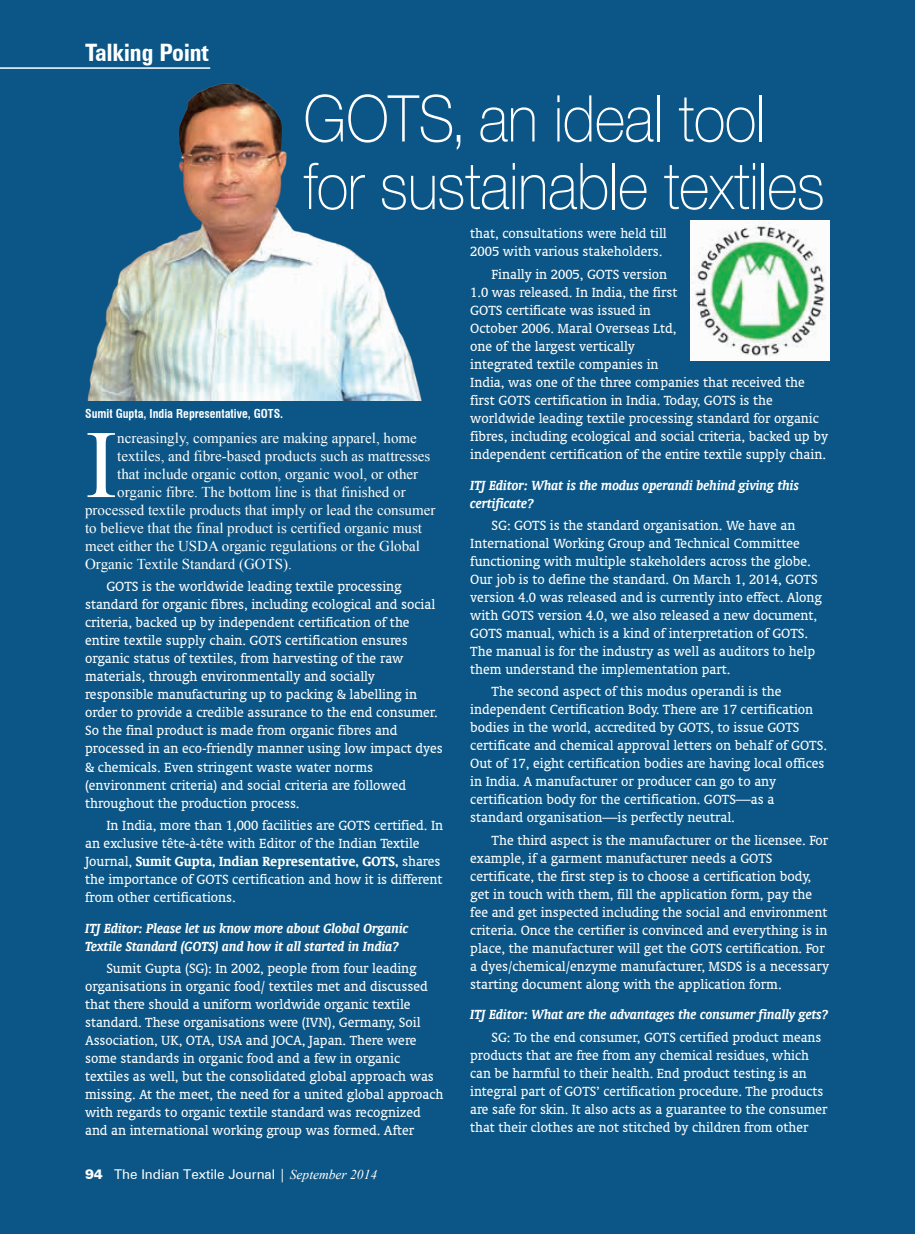
<style>
.page{position:relative;width:915px;height:1234px;background:#fff}
.page>*{position:absolute;margin:0;border:0;box-sizing:border-box;transform-origin:0 0}
.Drop_Caps{font:96.6px "Times New Roman";color:#fff}
.Heading{font:64.5px "Heavenetica 3 Thin SH";color:#fff;scale:.9 1}
.t1{font:700 condensed 24px "Zurich BT";color:#fff}
.Body_Text{font:15px/18px "Oranda BT";color:#fff}
.Drop_Caps-2{font:15px "Times New Roman";color:#fff}
.Sub_Point{font:italic 700 15px/18px "Oranda BT";color:#fff}
.t2{font:13.5px "Zurich BT";color:#fff}
.Photo_Caption{font:700 condensed 12px "Swiss 721 BT";color:#fff}
.s1{font-weight:700}
.s2{font-weight:900}
.s3{font-family:"Myriad Pro"}
.s4{font-family:"Times New Roman";font-style:italic}
</style>
<div class="page">
<div style="left:0;top:0;width:914px;height:1233px;background:#0b5686"></div>
<hr style="left:0;top:67px;width:210px;height:2px;background:#fff">
<img style="left:84px;top:77px;width:339px;height:323px">
<img style="left:690px;top:221px;width:139px;height:139px">
<h3 class="t1" style="left:85px;top:38px;width:125px">Talking Point</h3>
<p class="Heading" style="left:303px;top:77px;width:514px">GOTS, an ideal tool</p>
<p class="Heading" style="left:303px;top:144px;width:580px">for sustainable textiles</p>
<p class="Photo_Caption" style="left:85px;top:406px;width:199px">Sumit Gupta, India Representative, GOTS.</p>
<p class="Drop_Caps" style="left:85px;top:399px;width:34px">I</p>
<p class="Drop_Caps-2" style="left:117px;top:428px;width:301px">ncreasingly, companies are making apparel, home</p>
<p class="Drop_Caps-2" style="left:117px;top:446px;width:314px">textiles, and fibre-based products such as mattresses</p>
<p class="Drop_Caps-2" style="left:117px;top:464px;width:302px">that include organic cotton, organic wool, or other</p>
<p class="Drop_Caps-2" style="left:117px;top:482px;width:290px">organic fibre. The bottom line is that finished or</p>
<p class="Drop_Caps-2" style="left:85px;top:500px;width:351px">processed textile products that imply or lead the consumer</p>
<p class="Drop_Caps-2" style="left:85px;top:518px;width:338px">to believe that the final product is certified organic must</p>
<p class="Drop_Caps-2" style="left:85px;top:536px;width:336px">meet either the USDA organic regulations or the Global</p>
<p class="Drop_Caps-2" style="left:85px;top:554px;width:208px">Organic Textile Standard (GOTS).</p>
<p class="Body_Text" style="left:85px;top:577px;width:359px;text-indent:21px">GOTS is the worldwide leading textile processing standard for organic fibres, including ecological and social criteria, backed up by independent certification of the entire textile supply chain. GOTS certification ensures organic status of textiles, from harvesting of the raw materials, through environmentally and socially responsible manufacturing up to packing &amp; labelling in order to provide a credible assurance to the end consumer.<br>So the final product is made from organic fibres and processed in an eco-friendly manner using low impact dyes &amp; chemicals. Even stringent waste water norms (environment criteria) and social criteria are followed throughout the production process.</p>
<p class="Body_Text" style="left:85px;top:815px;width:359px;text-indent:21px">In India, more than 1,000 facilities are GOTS certified. In an exclusive tête-à-tête with Editor of the Indian Textile Journal, <span class="s1">Sumit Gupta, Indian Representative, GOTS,</span> shares the importance of GOTS certification and how it is different from other certifications.</p>
<p class="Sub_Point" style="left:85px;top:918px;width:325px">ITJ Editor: Please let us know more about Global Organic<br>Textile Standard (GOTS) and how it all started in India?</p>
<p class="Body_Text" style="left:85px;top:958px;width:360px;text-indent:21px">Sumit Gupta (SG): In 2002, people from four leading organisations in organic food/ textiles met and discussed that there should a uniform worldwide organic textile standard. These organisations were (IVN), Germany, Soil Association, UK, OTA, USA and JOCA, Japan. There were some standards in organic food and a few in organic textiles as well, but the consolidated global approach was missing. At the meet, the need for a united global approach with regards to organic textile standard was recognized and an international working group was formed. After</p>
<p class="t2" style="left:85px;top:1165px;width:293px"><span class="s2">94</span> The Indian Textile Journal <span class="s3">|</span> <span class="s4">September 2014</span></p>
<p class="Body_Text" style="left:470px;top:224px;width:198px">that, consultations were held till<br>2005 with various stakeholders.</p>
<p class="Body_Text" style="left:470px;top:265px;width:359px;text-indent:21px">Finally in 2005, GOTS version<br>1.0 was released. In India, the first<br>GOTS certificate was issued in<br>October 2006. Maral Overseas Ltd,<br>one of the largest vertically<br>integrated textile companies in<br>India, was one of the three companies that received the first GOTS certification in India. Today, GOTS is the worldwide leading textile processing standard for organic fibres, including ecological and social criteria, backed up by independent certification of the entire textile supply chain.</p>
<p class="Sub_Point" style="left:470px;top:475px;width:330px">ITJ Editor: What is the modus operandi behind giving this certificate?</p>
<p class="Body_Text" style="left:470px;top:516px;width:353px;text-indent:21px">SG: GOTS is the standard organisation. We have an International Working Group and Technical Committee functioning with multiple stakeholders across the globe.<br>Our job is to define the standard. On March 1, 2014, GOTS version 4.0 was released and is currently into effect. Along with GOTS version 4.0, we also released a new document, GOTS manual, which is a kind of interpretation of GOTS.<br>The manual is for the industry as well as auditors to help them understand the implementation part.</p>
<p class="Body_Text" style="left:470px;top:682px;width:358px;text-indent:21px">The second aspect of this modus operandi is the independent Certification Body. There are 17 certification bodies in the world, accredited by GOTS, to issue GOTS certificate and chemical approval letters on behalf of GOTS.<br>Out of 17, eight certification bodies are having local offices in India. A manufacturer or producer can go to any certification body for the certification. GOTS—as a standard organisation—is perfectly neutral.</p>
<p class="Body_Text" style="left:470px;top:830px;width:360px;text-indent:21px">The third aspect is the manufacturer or the licensee. For example, if a garment manufacturer needs a GOTS certificate, the first step is to choose a certification body, get in touch with them, fill the application form, pay the fee and get inspected including the social and environment criteria. Once the certifier is convinced and everything is in place, the manufacturer will get the GOTS certification. For a dyes/chemical/enzyme manufacturer, MSDS is a necessary starting document along with the application form.</p>
<p class="Sub_Point" style="left:470px;top:1005px;width:359px">ITJ Editor: What are the advantages the consumer finally gets?</p>
<p class="Body_Text" style="left:470px;top:1027px;width:358px;text-indent:21px">SG: To the end consumer, GOTS certified product means products that are free from any chemical residues, which can be harmful to their health. End product testing is an integral part of GOTS’ certification procedure. The products are safe for skin. It also acts as a guarantee to the consumer that their clothes are not stitched by children from other</p>
</div>
